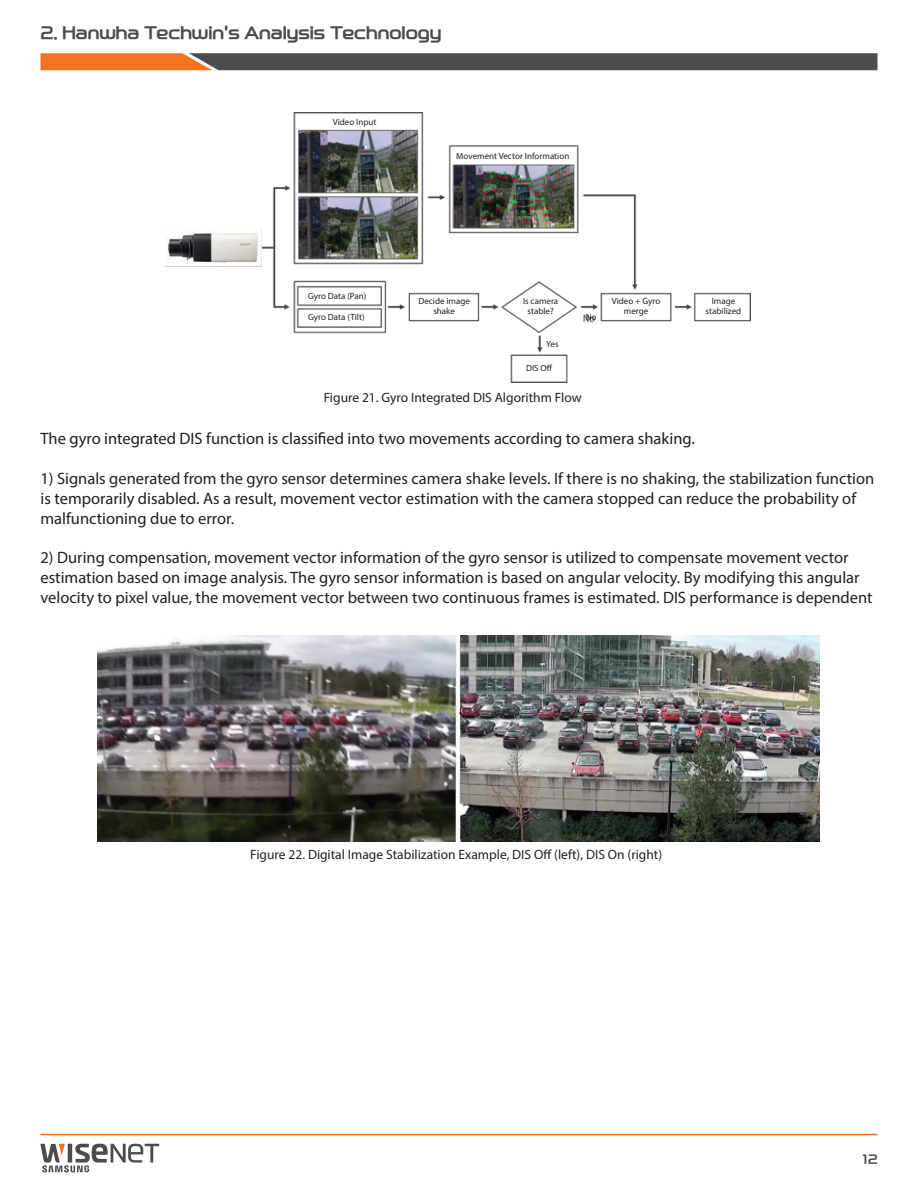
<style>
.page{position:relative;width:918px;height:1188px;background:#fff}
.page>*{position:absolute;margin:0;border:0;box-sizing:border-box;transform-origin:0 0}
.t1{font:16.5px/19.8px "Myriad Pro";color:#231f20}
.t2{font:16.5px "Myriad Pro";color:#201d1e}
.t3{font:16.5px "Hanwha B";color:#4b4c4d}
.t4{font:13.5px "Myriad Pro";color:#231f20}
.t5{font:12px "Hanwha B";color:#4b4c4d}
.t6{font:9px/10.8px "Myriad Pro";color:#231f20;text-align:center}
</style>
<div class="page">
<hr style="left:40px;top:1134px;width:838px;height:1px;background:#f47321">
<svg style="left:40px;top:53px;width:837px;height:17px;background:#6e5749"></svg>
<svg style="left:40px;top:1144px;width:119px;height:28px"></svg>
<img style="left:98px;top:636px;width:721px;height:205px">
<img style="left:165px;top:112px;width:586px;height:271px">
<div style="left:299px;top:115px;width:118px;height:12px;background:#fff"></div>
<div style="left:453px;top:149px;width:119px;height:12px;background:#fff"></div>
<div style="left:410px;top:295px;width:66px;height:23px;background:#fff"></div>
<div style="left:302px;top:289px;width:77px;height:15px;background:#fff"></div>
<div style="left:302px;top:310px;width:77px;height:15px;background:#fff"></div>
<div style="left:514px;top:362px;width:50px;height:15px;background:#fff"></div>
<div style="left:543px;top:337px;width:25px;height:14px;background:#fff"></div>
<div style="left:603px;top:295px;width:66px;height:23px;background:#fff"></div>
<div style="left:697px;top:295px;width:51px;height:23px;background:#fff"></div>
<svg style="left:510px;top:288px;width:57px;height:39px"></svg>
<p class="t3" style="left:40px;top:25px;width:402px">2. Hanwha Techwin's Analysis Technology</p>
<p class="t6" style="left:333px;top:117px;width:45px">Video Input</p>
<p class="t6" style="left:456px;top:150px;width:115px">Movement Vector Information</p>
<p class="t6" style="left:308px;top:290px;width:60px">Gyro Data (Pan)</p>
<p class="t6" style="left:308px;top:311px;width:58px">Gyro Data (Tilt)</p>
<p class="t6" style="left:418px;top:295px;width:53px">Decide image shake</p>
<p class="t6" style="left:523px;top:295px;width:37px">Is camera stable?</p>
<p class="t6" style="left:546px;top:338px;width:14px">Yes</p>
<p class="t6" style="left:526px;top:363px;width:28px">DIS Off</p>
<p class="t6" style="left:586px;top:311px;width:12px">No</p>
<p class="t4" style="left:324px;top:389px;width:259px">Figure 21. Gyro Integrated DIS Algorithm Flow</p>
<p class="t6" style="left:612px;top:295px;width:50px">Video + Gyro merge</p>
<p class="t6" style="left:706px;top:295px;width:37px">Image stabilized</p>
<p class="t2" style="left:40px;top:429px;width:656px">The gyro integrated DIS function is classified into two movements according to camera shaking.</p>
<p class="t1" style="left:40px;top:468px;width:835px">1) Signals generated from the gyro sensor determines camera shake levels. If there is no shaking, the stabilization function is temporarily disabled. As a result, movement vector estimation with the camera stopped can reduce the probability of malfunctioning due to error.</p>
<p class="t1" style="left:40px;top:547px;width:834px">2) During compensation, movement vector information of the gyro sensor is utilized to compensate movement vector estimation based on image analysis. The gyro sensor information is based on angular velocity. By modifying this angular velocity to pixel value, the movement vector between two continuous frames is estimated. DIS performance is dependent</p>
<p class="t4" style="left:250px;top:847px;width:414px">Figure 22. Digital Image Stabilization Example, DIS Off (left), DIS On (right)</p>
<p class="t5" style="left:862px;top:1154px;width:17px">12</p>
</div>
